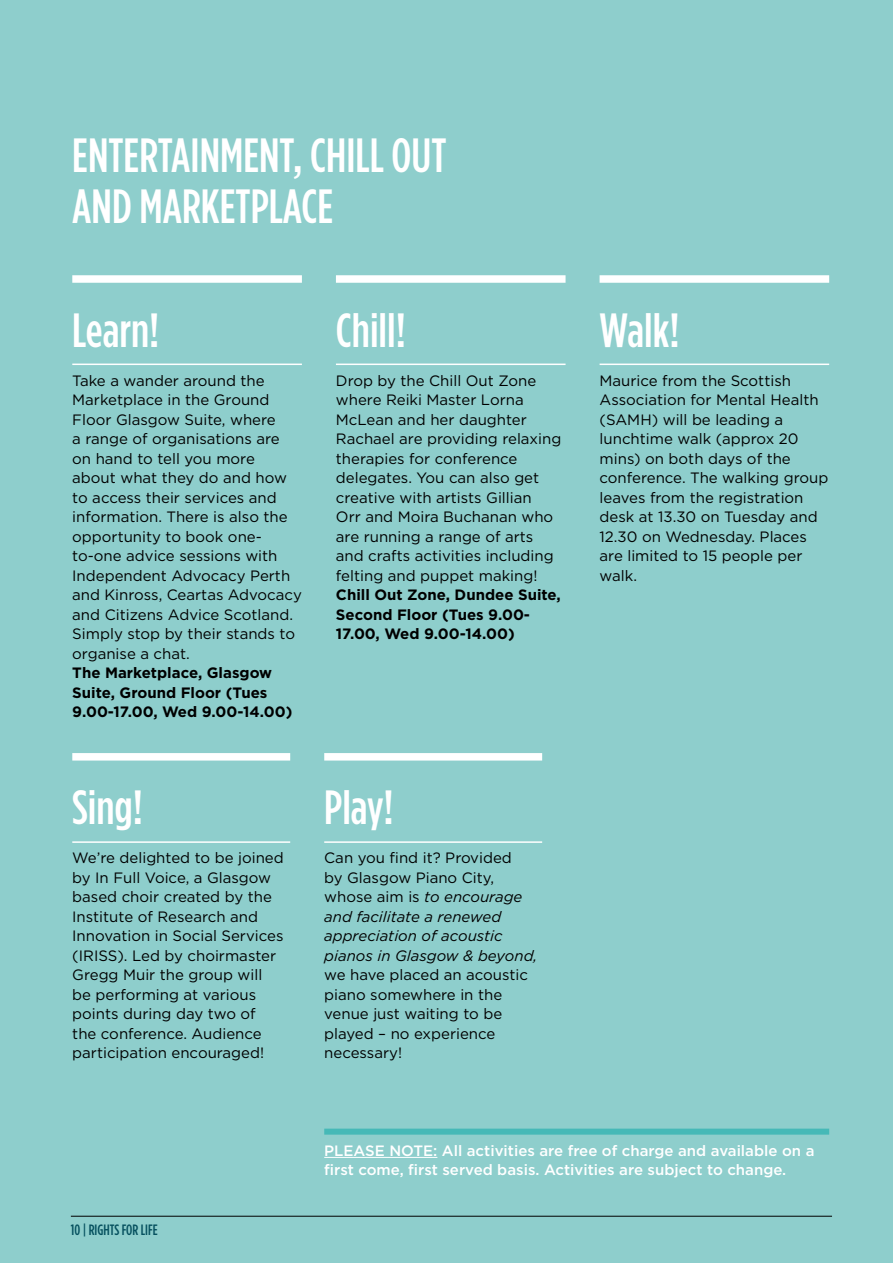
<style>
.page{position:relative;width:893px;height:1263px;background:#8ececc}
.page>*{position:absolute;margin:0;border:0;box-sizing:border-box;transform-origin:0 0}
.t1{font:500 48px/51px "Gotham Condensed";color:#fff}
.t2{font:15px/19.5px "Gotham";color:#000}
.t3{font:700 15px/19.5px "Gotham";color:#000}
.t4{font:italic 15px/19.5px "Gotham";color:#000}
.t5{font:500 15px/19.5px "Gotham";color:#fff}
.t6{font:500 15px "Gotham Condensed";color:#06515f}
.s1{font-style:normal}
</style>
<div class="page">
<div style="left:72px;top:275px;width:230px;height:8px;background:#fff"></div>
<hr style="left:72px;top:364px;width:230px;height:1px;background:#fff">
<div style="left:336px;top:275px;width:230px;height:8px;background:#fff"></div>
<hr style="left:336px;top:364px;width:230px;height:1px;background:#fff">
<div style="left:600px;top:275px;width:229px;height:8px;background:#fff"></div>
<hr style="left:600px;top:364px;width:229px;height:1px;background:#fff">
<div style="left:72px;top:753px;width:218px;height:7px;background:#fff"></div>
<hr style="left:72px;top:841px;width:218px;height:2px;background:#fff">
<div style="left:324px;top:753px;width:218px;height:7px;background:#fff"></div>
<hr style="left:324px;top:841px;width:218px;height:2px;background:#fff">
<div style="left:324px;top:1128px;width:505px;height:6px;background:#46b9b7"></div>
<hr style="left:324px;top:1157px;width:113px;height:1px;background:#fff">
<hr style="left:71px;top:1216px;width:761px;height:1px;background:#000">
<h1 class="t1" style="left:72px;top:128px;width:376px">ENTERTAINMENT, CHILL OUT<br>AND MARKETPLACE</h1>
<h1 class="t1" style="left:72px;top:303px;width:89px">LEARN!</h1>
<p class="t2" style="left:72px;top:370px;width:231px">Take a wander around the<br>Marketplace in the Ground<br>Floor Glasgow Suite, where<br>a range of organisations are on hand to tell you more about what they do and how to access their services and information. There is also the opportunity to book one&shy;to-one advice sessions with<br>Independent Advocacy Perth and Kinross, Ceartas Advocacy and Citizens Advice Scotland.<br>Simply stop by their stands to organise a chat.</p>
<p class="t3" style="left:72px;top:663px;width:222px">The Marketplace, Glasgow<br>Suite, Ground Floor (Tues<br>9.00-17.00, Wed 9.00-14.00)</p>
<h1 class="t1" style="left:336px;top:303px;width:71px">CHILL!</h1>
<p class="t2" style="left:336px;top:370px;width:227px">Drop by the Chill Out Zone where Reiki Master Lorna<br>McLean and her daughter<br>Rachael are providing relaxing therapies for conference delegates. You can also get creative with artists Gillian<br>Orr and Moira Buchanan who are running a range of arts and crafts activities including felting and puppet making!</p>
<p class="t3" style="left:336px;top:585px;width:226px">Chill Out Zone, Dundee Suite,<br>Second Floor (Tues 9.00-<br>17.00, Wed 9.00-14.00)</p>
<h1 class="t1" style="left:72px;top:781px;width:72px">SING!</h1>
<p class="t2" style="left:72px;top:848px;width:213px">We’re delighted to be joined by In Full Voice, a Glasgow based choir created by the<br>Institute of Research and<br>Innovation in Social Services (IRISS). Led by choirmaster<br>Gregg Muir the group will be performing at various points during day two of<br>the conference. Audience participation encouraged!</p>
<h1 class="t1" style="left:324px;top:781px;width:71px">PLAY!</h1>
<p class="t4" style="left:324px;top:848px;width:215px"><span class="s1">Can you find it? Provided<br>by Glasgow Piano City, whose aim is</span> to encourage and facilitate a renewed appreciation of acoustic pianos in Glasgow &amp; beyond,</p>
<p class="t2" style="left:324px;top:965px;width:205px">we have placed an acoustic piano somewhere in the venue just waiting to be played – no experience necessary!</p>
<h1 class="t1" style="left:600px;top:303px;width:82px">WALK!</h1>
<p class="t2" style="left:600px;top:370px;width:230px">Maurice from the Scottish<br>Association for Mental Health (SAMH) will be leading a lunchtime walk (approx 20 mins) on both days of the conference. The walking group leaves from the registration desk at 13.30 on Tuesday and<br>12.30 on Wednesday. Places are limited to 15 people per walk.</p>
<p class="t6" style="left:71px;top:1222px;width:88px">10 | RIGHTS FOR LIFE</p>
<p class="t5" style="left:324px;top:1141px;width:492px">PLEASE NOTE: All activities are free of charge and available on a first come, first served basis. Activities are subject to change.</p>
</div>
